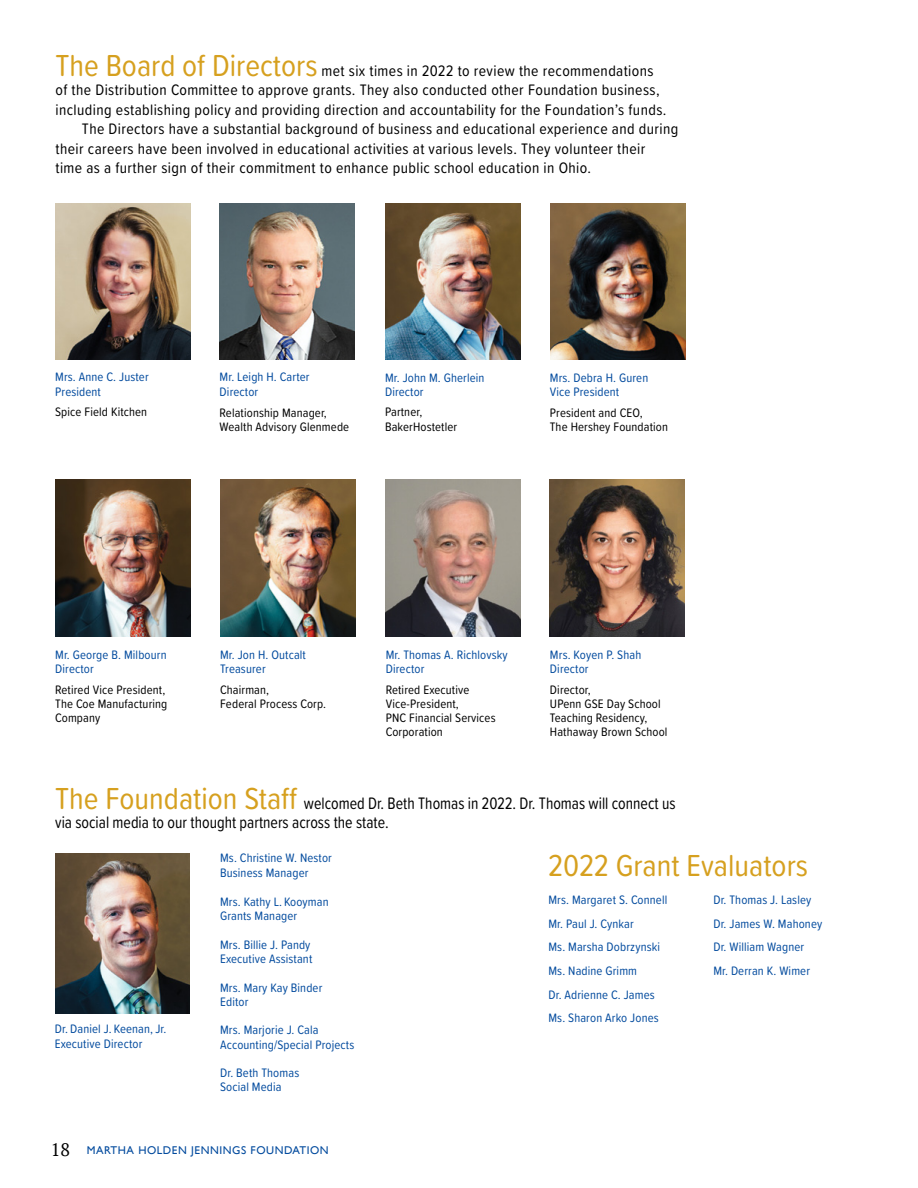
<style>
.page{position:relative;width:918px;height:1188px;background:#fff}
.page>*{position:absolute;margin:0;border:0;box-sizing:border-box;transform-origin:0 0}
.t1{font:31.5px "Proxima Soft Cond";color:#d6a01f}
.t2{font:17.25px/19.5px "Proxima Soft Cond";color:#000;scale:.92 1}
.t3{font:15.75px "Proxima Soft Cond";letter-spacing:.025em;color:#000}
.t4{font:12.75px/14.2px "Proxima Soft Cond";letter-spacing:.01em;color:#034b9e}
.t5{font:12.75px/14.2px "Proxima Soft Cond";letter-spacing:.01em;color:#000}
.t6{font:11.25px "Gill Sans";letter-spacing:.05em;color:#034b9e}
.s1{font-size:31.5px;color:#d6a01f}
.s2{font-family:"PT Serif";font-size:18px;color:#000}
</style>
<div class="page">
<img style="left:55px;top:480px;width:135px;height:156px">
<img style="left:550px;top:203px;width:135px;height:157px">
<img style="left:385px;top:203px;width:135px;height:157px">
<img style="left:220px;top:480px;width:135px;height:156px">
<img style="left:385px;top:480px;width:135px;height:156px">
<img style="left:550px;top:480px;width:135px;height:156px">
<img style="left:55px;top:203px;width:135px;height:157px">
<img style="left:220px;top:203px;width:135px;height:157px">
<img style="left:55px;top:853px;width:134px;height:160px">
<p class="t3" style="left:56px;top:59px;width:600px"><span class="s1">The Board of Directors</span> met six times in 2022 to review the recommendations</p>
<p class="t3" style="left:56px;top:78px;width:606px">of the Distribution Committee to approve grants. They also conducted other Foundation business,</p>
<p class="t3" style="left:56px;top:98px;width:612px">including establishing policy and providing direction and accountability for the Foundation’s funds.</p>
<p class="t3" style="left:82px;top:117px;width:598px">The Directors have a substantial background of business and educational experience and during</p>
<p class="t3" style="left:56px;top:137px;width:591px">their careers have been involved in educational activities at various levels. They volunteer their</p>
<p class="t3" style="left:56px;top:156px;width:537px">time as a further sign of their commitment to enhance public school education in Ohio.</p>
<p class="t4" style="left:55px;top:369px;width:95px">Mrs. Anne C. Juster<br>President</p>
<p class="t5" style="left:55px;top:404px;width:94px">Spice Field Kitchen</p>
<p class="t4" style="left:220px;top:369px;width:91px">Mr. Leigh H. Carter<br>Director</p>
<p class="t5" style="left:220px;top:405px;width:131px">Relationship Manager,<br>Wealth Advisory Glenmede</p>
<p class="t4" style="left:385px;top:370px;width:101px">Mr. John M. Gherlein<br>Director</p>
<p class="t5" style="left:385px;top:405px;width:74px">Partner,<br>BakerHostetler</p>
<p class="t4" style="left:550px;top:370px;width:100px">Mrs. Debra H. Guren<br>Vice President</p>
<p class="t5" style="left:550px;top:405px;width:120px">President and CEO,<br>The Hershey Foundation</p>
<p class="t4" style="left:55px;top:647px;width:113px">Mr. George B. Milbourn<br>Director</p>
<p class="t5" style="left:55px;top:682px;width:114px">Retired Vice President,<br>The Coe Manufacturing<br>Company</p>
<p class="t4" style="left:220px;top:647px;width:87px">Mr. Jon H. Outcalt<br>Treasurer</p>
<p class="t5" style="left:220px;top:682px;width:108px">Chairman,<br>Federal Process Corp.</p>
<p class="t4" style="left:386px;top:647px;width:123px">Mr. Thomas A. Richlovsky<br>Director</p>
<p class="t5" style="left:386px;top:682px;width:111px">Retired Executive<br>Vice-President,<br>PNC Financial Services<br>Corporation</p>
<p class="t4" style="left:550px;top:647px;width:93px">Mrs. Koyen P. Shah<br>Director</p>
<p class="t5" style="left:550px;top:682px;width:119px">Director,<br>UPenn GSE Day School<br>Teaching Residency,<br>Hathaway Brown School</p>
<h2 class="t2" style="left:55px;top:793px;width:676px"><span class="s1">The Foundation Staff</span> welcomed Dr. Beth Thomas in 2022. Dr. Thomas will connect us via social media to our thought partners across the state.</h2>
<p class="t4" style="left:55px;top:1021px;width:113px">Dr. Daniel J. Keenan, Jr.<br>Executive Director</p>
<p class="t4" style="left:220px;top:851px;width:113px">Ms. Christine W. Nestor<br>Business Manager</p>
<p class="t4" style="left:220px;top:894px;width:110px">Mrs. Kathy L. Kooyman<br>Grants Manager</p>
<p class="t4" style="left:220px;top:937px;width:94px">Mrs. Billie J. Pandy<br>Executive Assistant</p>
<p class="t4" style="left:220px;top:980px;width:104px">Mrs. Mary Kay Binder<br>Editor</p>
<p class="t4" style="left:220px;top:1022px;width:136px">Mrs. Marjorie J. Cala<br>Accounting/Special Projects</p>
<p class="t4" style="left:220px;top:1065px;width:81px">Dr. Beth Thomas<br>Social Media</p>
<p class="t6" style="left:51px;top:1143px;width:279px"><span class="s2">18</span> MARTHA HOLDEN JENNINGS FOUNDATION</p>
<h1 class="t1" style="left:548px;top:842px;width:261px">2022 Grant Evaluators</h1>
<p class="t4" style="left:713px;top:888px;width:110px;line-height:23.7px">Dr. Thomas J. Lasley<br>Dr. James W. Mahoney<br>Dr. William Wagner<br>Mr. Derran K. Wimer</p>
<p class="t4" style="left:548px;top:888px;width:120px;line-height:23.7px">Mrs. Margaret S. Connell<br>Mr. Paul J. Cynkar<br>Ms. Marsha Dobrzynski<br>Ms. Nadine Grimm<br>Dr. Adrienne C. James<br>Ms. Sharon Arko Jones</p>
</div>
